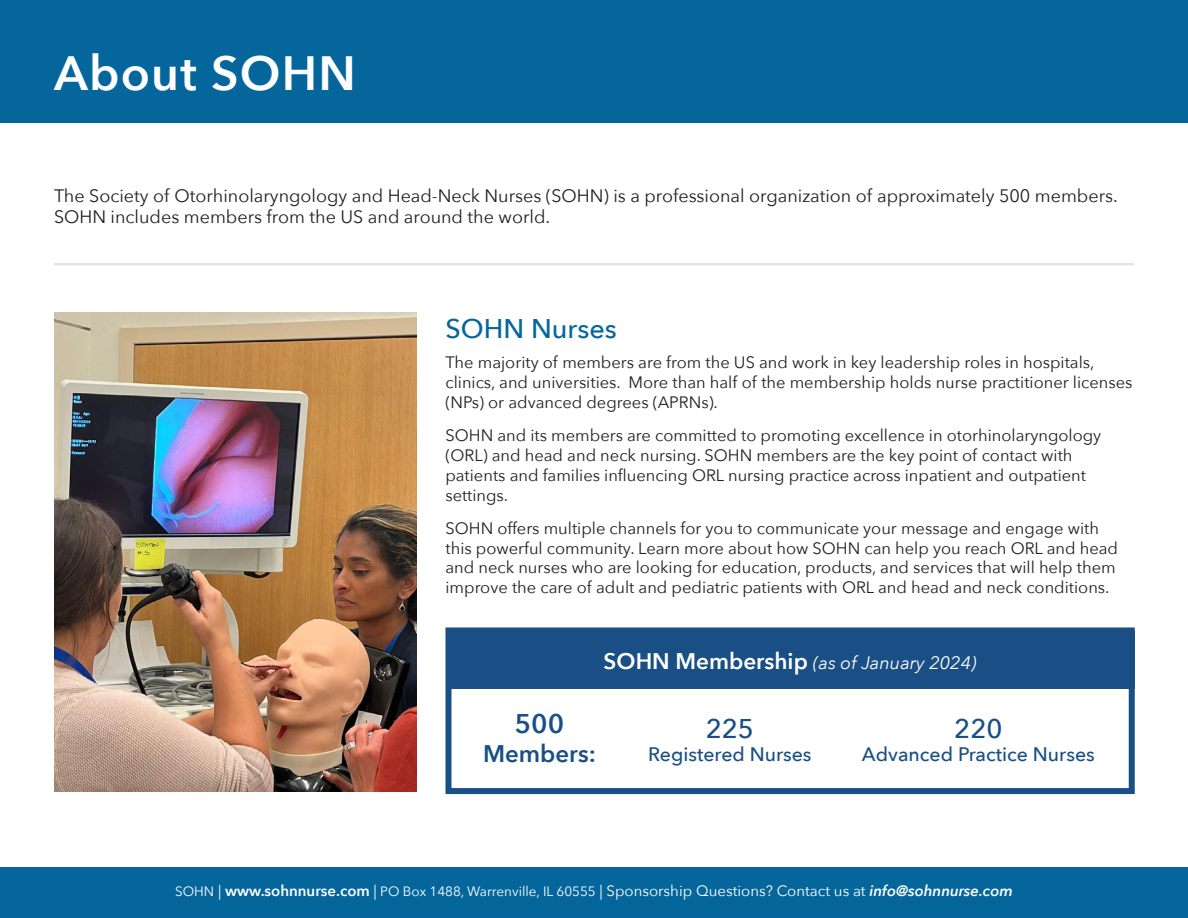
<style>
.page{position:relative;width:1188px;height:918px;background:#fff}
.page>*{position:absolute;margin:0;border:0;box-sizing:border-box;transform-origin:0 0}
.t1{font:600 48px "Avenir Next";letter-spacing:.025em;color:#fff}
.t2{font:500 27px "Avenir Next";color:#05669c}
.t3{font:500 27px "Avenir Next";color:#1a4f85}
.t4{font:600 27px "Avenir Next";color:#1a4f85}
.t5{font:600 24px "Avenir Next";color:#1a4f85}
.t6{font:500 19.5px "Avenir Next";color:#1a4f85}
.t7{font:18px/21.6px "Avenir Next";color:#211f1f}
.t8{font:italic 18px "Avenir Next";color:#fff}
.t9{font:16.5px/19.8px "Avenir Next";color:#211f1f}
.t10{font:15px "Avenir Next";color:#fff}
.s1{font-weight:600;font-style:normal;font-size:22.5px}
.s2{font-size:13.5px}
.s3{font-weight:600}
.s4{font-weight:600;font-style:italic}
</style>
<div class="page">
<div style="left:0;top:0;width:1188px;height:122px;background:#05669c"></div>
<div style="left:446px;top:627px;width:689px;height:167px;border:6px solid #1a4f85"></div>
<hr style="left:54px;top:263px;width:1080px;height:2px;background:#e3e3e3">
<img style="left:54px;top:312px;width:363px;height:480px">
<div style="left:446px;top:631px;width:688px;height:58px;background:#1a4f85"></div>
<div style="left:0;top:868px;width:1188px;height:50px;background:#05669c"></div>
<h1 class="t1" style="left:54px;top:33px;width:303px">About SOHN</h1>
<p class="t7" style="left:54px;top:184px;width:1065px">The Society of Otorhinolaryngology and Head-Neck Nurses (SOHN) is a professional organization of approximately 500 members.<br>SOHN includes members from the US and around the world.</p>
<h2 class="t2" style="left:446px;top:305px;width:173px">SOHN Nurses</h2>
<p class="t9" style="left:446px;top:352px;width:689px">The majority of members are from the US and work in key leadership roles in hospitals, clinics, and universities. More than half of the membership holds nurse practitioner licenses (NPs) or advanced degrees (APRNs).</p>
<p class="t9" style="left:446px;top:425px;width:657px">SOHN and its members are committed to promoting excellence in otorhinolaryngology (ORL) and head and neck nursing. SOHN members are the key point of contact with patients and families influencing ORL nursing practice across inpatient and outpatient settings.</p>
<p class="t9" style="left:446px;top:517px;width:674px">SOHN offers multiple channels for you to communicate your message and engage with this powerful community. Learn more about how SOHN can help you reach ORL and head and neck nurses who are looking for education, products, and services that will help them improve the care of adult and pediatric patients with ORL and head and neck conditions.</p>
<p class="t8" style="left:604px;top:648px;width:374px"><span class="s1">SOHN Membership</span> (as of January 2024)</p>
<h2 class="t4" style="left:515px;top:701px;width:51px">500</h2>
<h3 class="t5" style="left:483px;top:733px;width:114px">Members:</h3>
<h2 class="t3" style="left:706px;top:705px;width:50px">225</h2>
<p class="t6" style="left:648px;top:738px;width:165px">Registered Nurses</p>
<h2 class="t3" style="left:954px;top:706px;width:50px">220</h2>
<p class="t6" style="left:862px;top:738px;width:234px">Advanced Practice Nurses</p>
<p class="t10" style="left:175px;top:878px;width:839px"><span class="s2">SOHN</span> | <span class="s3">www.sohnnurse.com</span> | <span class="s2">PO Box 1488, Warrenville, IL 60555</span> | Sponsorship Questions? Contact us at <span class="s4">info@sohnnurse.com</span></p>
</div>
